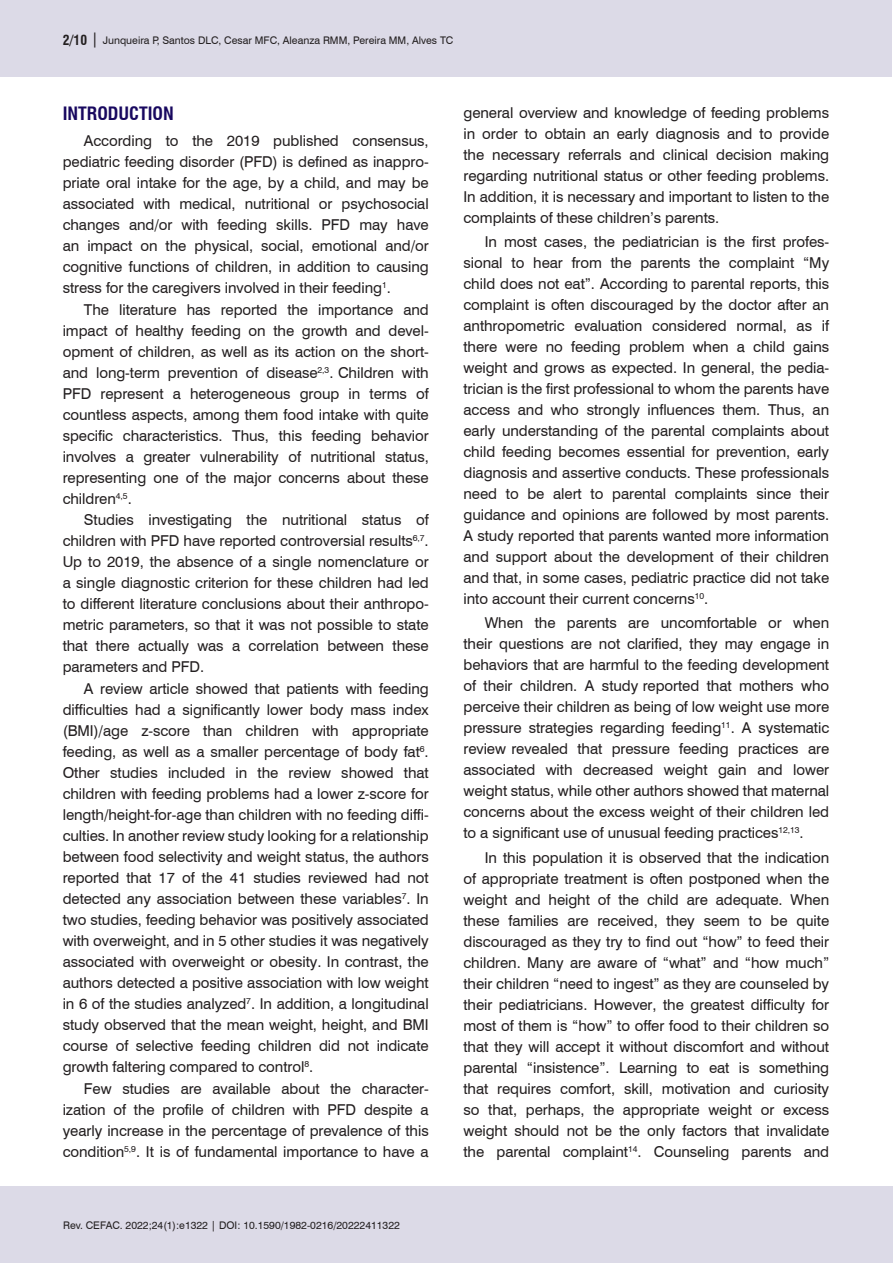
<style>
.page{position:relative;width:893px;height:1263px;background:#fff}
.page>*{position:absolute;margin:0;border:0;box-sizing:border-box;transform-origin:0 0}
.Nivel_1{font:700 condensed 18px "Swiss 721 BT";color:#18085f}
.Corpo_do_texto_INGL{font:15px/21px "Swiss 721 BT";letter-spacing:-.005em;color:#231f20;text-align:justify}
.t1{font:10.5px "Swiss 721 BT";color:#231f20}
.s1{font-weight:700;font-stretch:condensed;font-size:13.5px}
.s2{font-size:15px}
</style>
<div class="page">
<div style="left:0;top:1186px;width:892px;height:77px;background:#dcdae7"></div>
<div style="left:0;top:0;width:892px;height:77px;background:#dcdae7"></div>
<p class="t1" style="left:63px;top:33px;width:392px"><span class="s1">2/10</span> <span class="s2">|</span> Junqueira P, Santos DLC, Cesar MFC, Aleanza RMM, Pereira MM, Alves TC</p>
<p class="Nivel_1" style="left:63px;top:103px;width:113px">INTRODUCTION</p>
<p class="Corpo_do_texto_INGL" style="left:63px;top:129px;width:368px;text-indent:21px">According to the 2019 published consensus, pediatric feeding disorder (PFD) is defined as inappro&shy;priate oral intake for the age, by a child, and may be associated with medical, nutritional or psychosocial changes and/or with feeding skills. PFD may have an impact on the physical, social, emotional and/or cognitive functions of children, in addition to causing stress for the caregivers involved in their feeding<sup>1</sup>.</p>
<p class="Corpo_do_texto_INGL" style="left:63px;top:298px;width:368px;text-indent:21px">The literature has reported the importance and impact of healthy feeding on the growth and devel&shy;opment of children, as well as its action on the short&shy;and long-term prevention of disease<sup>2,3</sup>. Children with PFD represent a heterogeneous group in terms of countless aspects, among them food intake with quite specific characteristics. Thus, this feeding behavior involves a greater vulnerability of nutritional status, representing one of the major concerns about these children<sup>4,5</sup>.</p>
<p class="Corpo_do_texto_INGL" style="left:63px;top:509px;width:368px;text-indent:21px">Studies investigating the nutritional status of children with PFD have reported controversial results<sup>6,7</sup>.<br>Up to 2019, the absence of a single nomenclature or a single diagnostic criterion for these children had led to different literature conclusions about their anthropo&shy;metric parameters, so that it was not possible to state that there actually was a correlation between these parameters and PFD.</p>
<p class="Corpo_do_texto_INGL" style="left:63px;top:677px;width:368px;text-indent:21px">A review article showed that patients with feeding difficulties had a significantly lower body mass index (BMI)/age z-score than children with appropriate feeding, as well as a smaller percentage of body fat<sup>6</sup>.<br>Other studies included in the review showed that children with feeding problems had a lower z-score for length/height-for-age than children with no feeding diffi&shy;culties. In another review study looking for a relationship between food selectivity and weight status, the authors reported that 17 of the 41 studies reviewed had not detected any association between these variables<sup>7</sup>. In two studies, feeding behavior was positively associated with overweight, and in 5 other studies it was negatively associated with overweight or obesity. In contrast, the authors detected a positive association with low weight in 6 of the studies analyzed<sup>7</sup>. In addition, a longitudinal study observed that the mean weight, height, and BMI course of selective feeding children did not indicate growth faltering compared to control<sup>8</sup>.</p>
<p class="Corpo_do_texto_INGL" style="left:63px;top:1077px;width:368px;text-indent:21px">Few studies are available about the character&shy;ization of the profile of children with PFD despite a yearly increase in the percentage of prevalence of this condition<sup>5,9</sup>. It is of fundamental importance to have a</p>
<p class="Corpo_do_texto_INGL" style="left:463px;top:101px;width:367px">general overview and knowledge of feeding problems in order to obtain an early diagnosis and to provide the necessary referrals and clinical decision making regarding nutritional status or other feeding problems.<br>In addition, it is necessary and important to listen to the complaints of these children’s parents.</p>
<p class="Corpo_do_texto_INGL" style="left:463px;top:231px;width:367px;text-indent:21px">In most cases, the pediatrician is the first profes&shy;sional to hear from the parents the complaint “My child does not eat”. According to parental reports, this complaint is often discouraged by the doctor after an anthropometric evaluation considered normal, as if there were no feeding problem when a child gains weight and grows as expected. In general, the pedia&shy;trician is the first professional to whom the parents have access and who strongly influences them. Thus, an early understanding of the parental complaints about child feeding becomes essential for prevention, early diagnosis and assertive conducts. These professionals need to be alert to parental complaints since their guidance and opinions are followed by most parents.<br>A study reported that parents wanted more information and support about the development of their children and that, in some cases, pediatric practice did not take into account their current concerns<sup>10</sup>.</p>
<p class="Corpo_do_texto_INGL" style="left:463px;top:612px;width:367px;text-indent:21px">When the parents are uncomfortable or when their questions are not clarified, they may engage in behaviors that are harmful to the feeding development of their children. A study reported that mothers who perceive their children as being of low weight use more pressure strategies regarding feeding<sup>11</sup>. A systematic review revealed that pressure feeding practices are associated with decreased weight gain and lower weight status, while other authors showed that maternal concerns about the excess weight of their children led to a significant use of unusual feeding practices<sup>12,13</sup>.</p>
<p class="Corpo_do_texto_INGL" style="left:463px;top:846px;width:367px;text-indent:21px">In this population it is observed that the indication of appropriate treatment is often postponed when the weight and height of the child are adequate. When these families are received, they seem to be quite discouraged as they try to find out “how” to feed their children. Many are aware of “what” and “how much” their children “need to ingest” as they are counseled by their pediatricians. However, the greatest difficulty for most of them is “how” to offer food to their children so that they will accept it without discomfort and without parental “insistence”. Learning to eat is something that requires comfort, skill, motivation and curiosity so that, perhaps, the appropriate weight or excess weight should not be the only factors that invalidate the parental complaint<sup>14</sup>. Counseling parents and</p>
<p class="t1" style="left:63px;top:1218px;width:338px">Rev. CEFAC. 2022;24(1):e1322 | DOI: 10.1590/1982-0216/20222411322</p>
</div>
